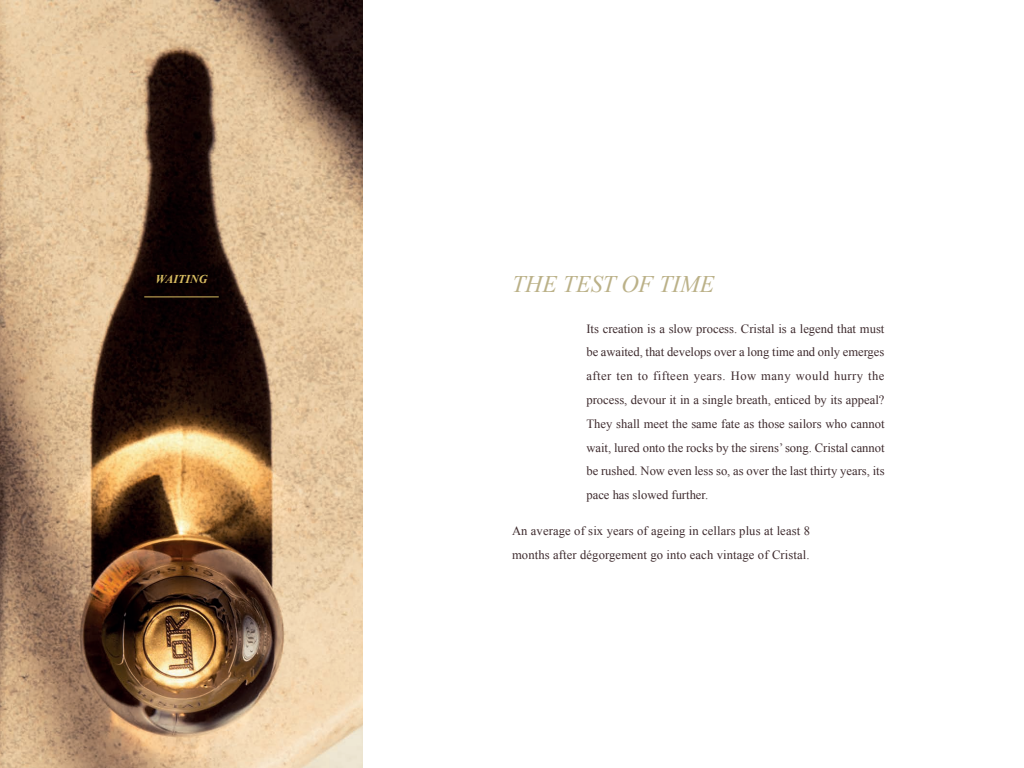
<style>
.page{position:relative;width:1024px;height:768px;background:#fff}
.page>*{position:absolute;margin:0;border:0;box-sizing:border-box;transform-origin:0 0}
.TITRE{font:italic 23.8px "Times New Roman";color:#bbb188}
.texte_courant{font:12.6px/23.8px "Times New Roman";letter-spacing:.01em;color:#3e2b2e;text-align:justify}
.MOT_TITRE{font:italic 700 12px "Times New Roman";color:#d8bc61}
</style>
<div class="page">
<img style="left:0;top:0;width:363px;height:768px">
<hr style="left:144px;top:297px;width:75px;height:1px;background:#d8bc61">
<p class="MOT_TITRE" style="left:156px;top:271px;width:53px">WAITING</p>
<p class="TITRE" style="left:512px;top:267px;width:204px">THE TEST OF TIME</p>
<p class="texte_courant" style="left:586px;top:316px;width:300px">Its creation is a slow process. Cristal is a legend that must be awaited, that develops over a long time and only emerges after ten to fifteen years. How many would hurry the process, devour it in a single breath, enticed by its appeal?<br>They shall meet the same fate as those sailors who cannot wait, lured onto the rocks by the sirens’ song. Cristal cannot be rushed. Now even less so, as over the last thirty years, its pace has slowed further.</p>
<p class="texte_courant" style="left:512px;top:519px;width:300px">An average of six years of ageing in cellars plus at least 8 months after dégorgement go into each vintage of Cristal.</p>
</div>
